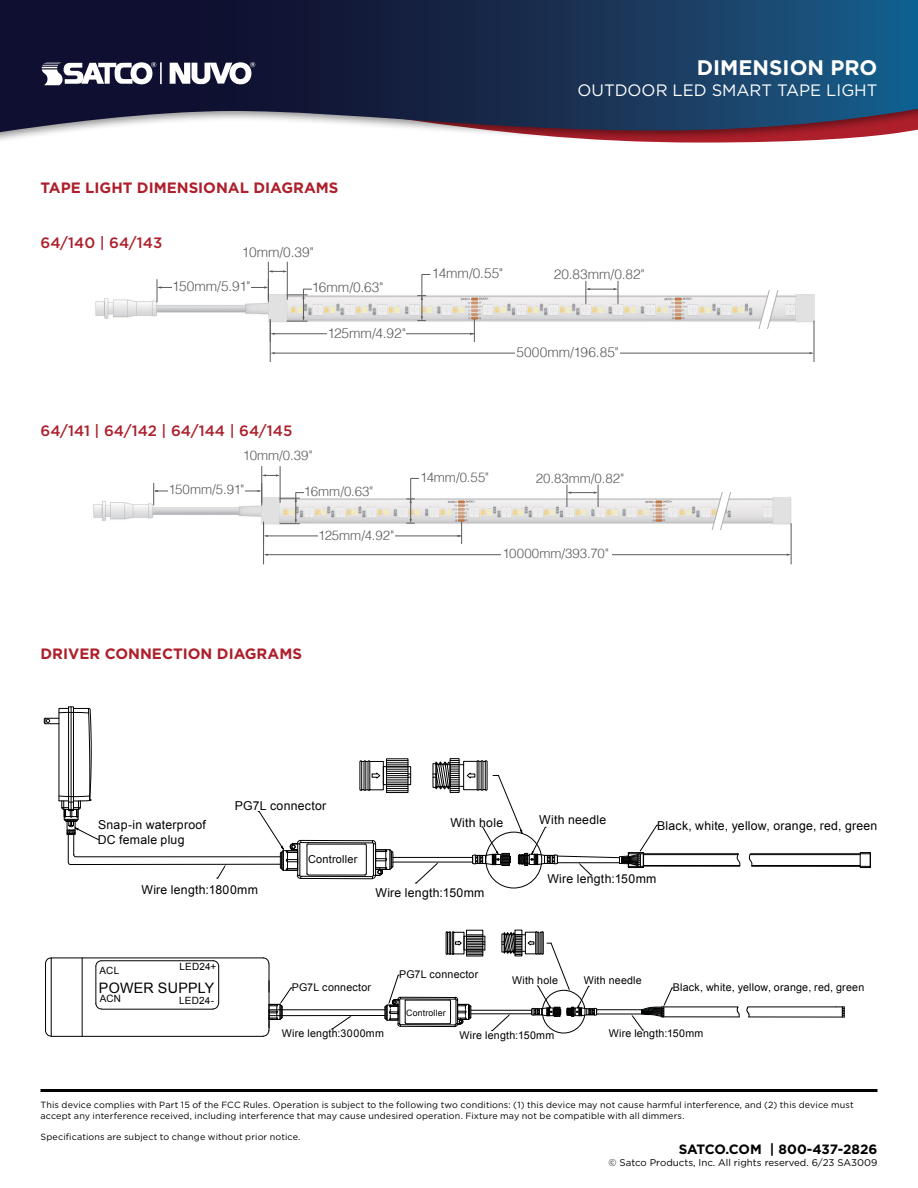
<style>
.page{position:relative;width:918px;height:1188px;background:#fff}
.page>*{position:absolute;margin:0;border:0;box-sizing:border-box;transform-origin:0 0}
.t1{font:700 21px "Gotham";color:#fff}
.t2{font:16.5px "Gotham";color:#fff}
.t3{font:700 15px "Gotham";color:#ad1f2b}
.t4{font:500 15px "Gotham";color:#ad1f2b}
.t5{font:14.4px "Arial";color:#000}
.t6{font:300 13.65px "Helvetica";letter-spacing:-.005em;color:#5b5a5c}
.t7{font:700 13.5px "Gotham";color:#000101}
.t8{font:300 13.35px "Helvetica";letter-spacing:-.005em;color:#5b5a5c}
.t9{font:12.3px/14.4px "Arial";letter-spacing:.02em;color:#000}
.t10{font:10.95px "Arial";letter-spacing:.02em;color:#000}
.t11{font:10.65px "Arial";letter-spacing:.02em;color:#000}
.t12{font:10.05px "Arial";letter-spacing:.015em;color:#000}
.t13{font:9.75px "Gotham";color:#000}
.t14{font:9px/10.5px "Gotham";letter-spacing:.015em;color:#000}
.t15{font:8.85px "Arial";letter-spacing:.02em;color:#000}
</style>
<div class="page">
<div style="left:0;top:0;width:918px;height:147px;background:#000;opacity:.45"></div>
<svg style="left:0;top:0;width:918px;height:132px;background:#243657"></svg>
<svg style="left:42px;top:62px;width:114px;height:23px"></svg>
<svg style="left:170px;top:62px;width:85px;height:22px"></svg>
<hr style="left:160px;top:62px;width:2px;height:22px;background:#fff">
<hr style="left:40px;top:1089px;width:838px;height:3px;background:#000">
<div style="left:400px;top:1024px;width:56px;height:3px;border:1px solid #000"></div>
<div style="left:400px;top:997px;width:56px;height:3px;border:1px solid #000"></div>
<hr style="left:406px;top:1023px;width:44px;height:1px;background:#000">
<hr style="left:269px;top:1015px;width:116px;height:1px;background:#000">
<hr style="left:269px;top:1009px;width:116px;height:1px;background:#000">
<hr style="left:406px;top:1000px;width:44px;height:1px;background:#000">
<svg style="left:746px;top:1006px;width:99px;height:12px"></svg>
<svg style="left:631px;top:987px;width:109px;height:44px"></svg>
<svg style="left:384px;top:974px;width:23px;height:53px"></svg>
<div style="left:542px;top:990px;width:43px;height:43px;border:1px solid #000;border-radius:50%"></div>
<div style="left:515px;top:930px;width:7px;height:26px;border:1px solid #000"></div>
<svg style="left:331px;top:1016px;width:21px;height:14px"></svg>
<svg style="left:445px;top:931px;width:152px;height:101px"></svg>
<svg style="left:748px;top:852px;width:123px;height:16px"></svg>
<div style="left:45px;top:718px;width:14px;height:6px;border:1px solid #000"></div>
<svg style="left:43px;top:717px;width:7px;height:8px"></svg>
<div style="left:68px;top:706px;width:6px;height:105px;border:1px solid #000"></div>
<hr style="left:71px;top:707px;width:1px;height:104px;background:#000">
<div style="left:300px;top:876px;width:73px;height:3px;border:1px solid #000"></div>
<div style="left:300px;top:840px;width:73px;height:3px;border:1px solid #000"></div>
<hr style="left:308px;top:875px;width:57px;height:1px;background:#000">
<hr style="left:308px;top:844px;width:57px;height:1px;background:#000">
<div style="left:450px;top:758px;width:10px;height:35px;border:1px solid #000"></div>
<svg style="left:359px;top:760px;width:382px;height:124px"></svg>
<svg style="left:58px;top:708px;width:251px;height:171px"></svg>
<img style="left:95px;top:292px;width:720px;height:32px">
<hr style="left:158px;top:287px;width:107px;height:1px;background:#5b5a5c">
<svg style="left:157px;top:279px;width:4px;height:23px"></svg>
<svg style="left:264px;top:279px;width:5px;height:23px"></svg>
<svg style="left:586px;top:281px;width:33px;height:23px"></svg>
<svg style="left:417px;top:274px;width:13px;height:47px"></svg>
<hr style="left:273px;top:333px;width:201px;height:1px;background:#5b5a5c">
<svg style="left:470px;top:319px;width:5px;height:23px"></svg>
<svg style="left:270px;top:319px;width:5px;height:16px"></svg>
<hr style="left:274px;top:353px;width:536px;height:1px;background:#5b5a5c">
<hr style="left:814px;top:321px;width:1px;height:41px;background:#5b5a5c">
<hr style="left:270px;top:321px;width:1px;height:41px;background:#5b5a5c">
<hr style="left:268px;top:262px;width:1px;height:38px;background:#5b5a5c">
<hr style="left:287px;top:262px;width:1px;height:38px;background:#5b5a5c">
<svg style="left:268px;top:270px;width:19px;height:3px"></svg>
<svg style="left:287px;top:289px;width:25px;height:33px"></svg>
<svg style="left:758px;top:290px;width:21px;height:39px"></svg>
<div style="left:173px;top:278px;width:78px;height:18px;background:#fff"></div>
<div style="left:327px;top:325px;width:79px;height:18px;background:#fff"></div>
<div style="left:515px;top:345px;width:105px;height:17px;background:#fff"></div>
<img style="left:93px;top:496px;width:699px;height:31px">
<hr style="left:155px;top:491px;width:104px;height:1px;background:#5b5a5c">
<svg style="left:153px;top:483px;width:5px;height:22px"></svg>
<svg style="left:258px;top:490px;width:4px;height:15px"></svg>
<svg style="left:567px;top:485px;width:32px;height:22px"></svg>
<svg style="left:406px;top:478px;width:13px;height:46px"></svg>
<hr style="left:266px;top:536px;width:196px;height:1px;background:#5b5a5c">
<svg style="left:457px;top:522px;width:5px;height:22px"></svg>
<svg style="left:263px;top:522px;width:5px;height:22px"></svg>
<hr style="left:267px;top:554px;width:521px;height:1px;background:#5b5a5c">
<hr style="left:791px;top:523px;width:1px;height:41px;background:#5b5a5c">
<hr style="left:263px;top:523px;width:1px;height:41px;background:#5b5a5c">
<hr style="left:261px;top:466px;width:1px;height:37px;background:#5b5a5c">
<hr style="left:280px;top:466px;width:1px;height:37px;background:#5b5a5c">
<svg style="left:262px;top:474px;width:18px;height:3px"></svg>
<svg style="left:280px;top:492px;width:24px;height:32px"></svg>
<div style="left:169px;top:481px;width:76px;height:17px;background:#fff"></div>
<div style="left:319px;top:527px;width:76px;height:17px;background:#fff"></div>
<div style="left:501px;top:547px;width:110px;height:17px;background:#fff"></div>
<svg style="left:711px;top:493px;width:20px;height:37px"></svg>
<svg style="left:45px;top:957px;width:247px;height:80px"></svg>
<h1 class="t1" style="left:697px;top:54px;width:182px">DIMENSION PRO</h1>
<h2 class="t2" style="left:577px;top:80px;width:302px">OUTDOOR LED SMART TAPE LIGHT</h2>
<h3 class="t3" style="left:40px;top:178px;width:300px">TAPE LIGHT DIMENSIONAL DIAGRAMS</h3>
<h3 class="t4" style="left:40px;top:233px;width:123px">64/140 | 64/143</h3>
<h3 class="t6" style="left:242px;top:240px;width:73px">10mm/0.39"</h3>
<h3 class="t6" style="left:172px;top:275px;width:80px">150mm/5.91"</h3>
<h3 class="t6" style="left:312px;top:276px;width:73px">16mm/0.63"</h3>
<h3 class="t6" style="left:327px;top:321px;width:80px">125mm/4.92"</h3>
<h3 class="t6" style="left:432px;top:261px;width:73px">14mm/0.55"</h3>
<h3 class="t6" style="left:554px;top:263px;width:92px">20.83mm/0.82"</h3>
<h3 class="t6" style="left:516px;top:341px;width:104px">5000mm/196.85"</h3>
<h3 class="t4" style="left:40px;top:421px;width:253px">64/141 | 64/142 | 64/144 | 64/145</h3>
<h3 class="t8" style="left:243px;top:444px;width:71px">10mm/0.39"</h3>
<h3 class="t8" style="left:304px;top:479px;width:71px">16mm/0.63"</h3>
<h3 class="t8" style="left:318px;top:524px;width:78px">125mm/4.92"</h3>
<h3 class="t8" style="left:168px;top:478px;width:77px">150mm/5.91"</h3>
<h3 class="t8" style="left:420px;top:466px;width:70px">14mm/0.55"</h3>
<h3 class="t8" style="left:536px;top:467px;width:90px">20.83mm/0.82"</h3>
<h3 class="t8" style="left:502px;top:541px;width:108px">10000mm/393.70"</h3>
<h3 class="t3" style="left:40px;top:644px;width:263px">DRIVER CONNECTION DIAGRAMS</h3>
<h3 class="t9" style="left:235px;top:799px;width:93px">PG7L connector</h3>
<h3 class="t9" style="left:98px;top:818px;width:110px">Snap-in waterproof<br>DC female plug</h3>
<h3 class="t9" style="left:141px;top:883px;width:118px">Wire length:1800mm</h3>
<p class="t10" style="left:308px;top:852px;width:51px">Controller</p>
<h3 class="t9" style="left:450px;top:815px;width:54px">With hole</h3>
<h3 class="t9" style="left:539px;top:813px;width:68px">With needle</h3>
<h3 class="t9" style="left:657px;top:819px;width:222px">Black, white, yellow, orange, red, green</h3>
<h3 class="t9" style="left:375px;top:886px;width:111px">Wire length:150mm</h3>
<h3 class="t9" style="left:547px;top:872px;width:111px">Wire length:150mm</h3>
<p class="t12" style="left:179px;top:960px;width:38px">LED24+</p>
<p class="t12" style="left:179px;top:993px;width:36px">LED24-</p>
<p class="t12" style="left:100px;top:964px;width:21px">ACL</p>
<h3 class="t5" style="left:99px;top:978px;width:117px">POWER SUPPLY</h3>
<p class="t11" style="left:399px;top:968px;width:81px">PG7L connector</p>
<p class="t11" style="left:512px;top:973px;width:47px">With hole</p>
<p class="t11" style="left:584px;top:973px;width:60px">With needle</p>
<p class="t11" style="left:292px;top:981px;width:81px">PG7L connector</p>
<p class="t11" style="left:673px;top:980px;width:193px">Black, white, yellow, orange, red, green</p>
<p class="t15" style="left:406px;top:1007px;width:41px">Controller</p>
<p class="t11" style="left:282px;top:1026px;width:104px">Wire length:3000mm</p>
<p class="t11" style="left:460px;top:1028px;width:96px">Wire length:150mm</p>
<p class="t11" style="left:609px;top:1026px;width:96px">Wire length:150mm</p>
<p class="t14" style="left:40px;top:1100px;width:815px">This device complies with Part 15 of the FCC Rules. Operation is subject to the following two conditions: (1) this device may not cause harmful interference, and (2) this device must accept any interference received, including interference that may cause undesired operation. Fixture may not be compatible with all dimmers.</p>
<p class="t14" style="left:40px;top:1131px;width:261px">Specifications are subject to change without prior notice.</p>
<h3 class="t7" style="left:679px;top:1140px;width:200px">SATCO.COM | 800-437-2826</h3>
<p class="t13" style="left:609px;top:1156px;width:270px">© Satco Products, Inc. All rights reserved. 6/23 SA3009</p>
</div>
